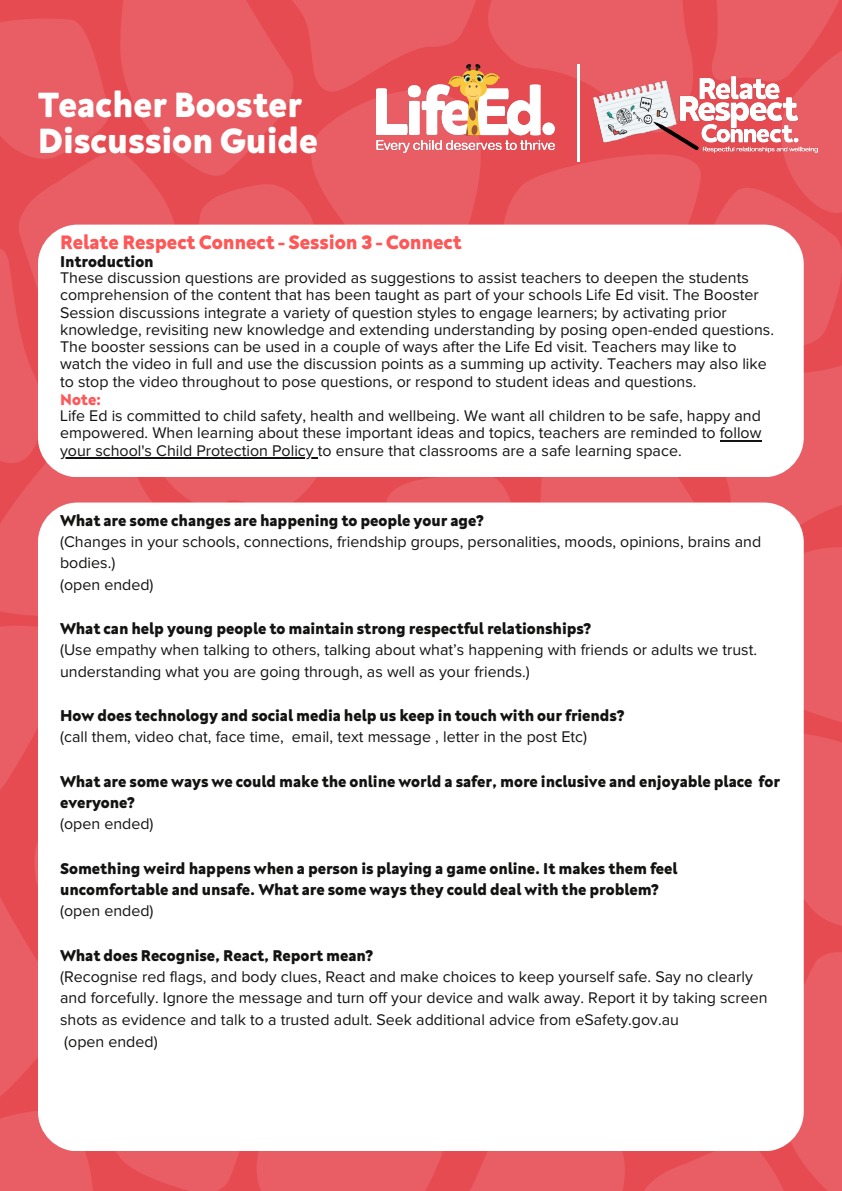
<style>
.page{position:relative;width:842px;height:1191px;background:#fff}
.page>*{position:absolute;margin:0;border:0;box-sizing:border-box;transform-origin:0 0}
.t1{font:800 36px "Neufreit";color:#fff}
.t2{font:800 20px "Neufreit";color:#ff5757}
.t3{font:16px/17.2px "Proxima Nova";color:#131312}
.t4{font:800 16px/21.7px "Neufreit";color:#131312}
.t5{font:800 16px "Neufreit";color:#ff5757}
</style>
<div class="page">
<img style="left:0;top:0;width:842px;height:1190px">
<img style="left:376px;top:65px;width:179px;height:87px">
<hr style="left:577px;top:64px;width:3px;height:98px;background:#fff">
<div style="left:38px;top:224px;width:766px;height:253px;background:#fff;border-radius:40px"></div>
<div style="left:38px;top:502px;width:766px;height:649px;background:#fff;border-radius:40px"></div>
<img style="left:593px;top:76px;width:224px;height:77px">
<hr style="left:720px;top:440px;width:41px;height:1px;background:#131312">
<hr style="left:60px;top:457px;width:258px;height:1px;background:#131312">
<p class="t1" style="left:38px;top:83px;width:265px">Teacher Booster</p>
<p class="t1" style="left:38px;top:119px;width:282px">Discussion Guide</p>
<p class="t2" style="left:60px;top:230px;width:403px">Relate Respect Connect - Session 3 - Connect</p>
<p class="t4" style="left:60px;top:250px;width:95px">Introduction</p>
<p class="t3" style="left:60px;top:270px;width:715px">These discussion questions are provided as suggestions to assist teachers to deepen the students comprehension of the content that has been taught as part of your schools Life Ed visit. The Booster Session discussions integrate a variety of question styles to engage learners; by activating prior knowledge, revisiting new knowledge and extending understanding by posing open-ended questions.</p>
<p class="t3" style="left:60px;top:339px;width:708px">The booster sessions can be used in a couple of ways after the Life Ed visit. Teachers may like to watch the video in full and use the discussion points as a summing up activity. Teachers may also like to stop the video throughout to pose questions, or respond to student ideas and questions.</p>
<p class="t5" style="left:60px;top:389px;width:43px">Note:</p>
<p class="t3" style="left:60px;top:408px;width:703px;text-align:justify">Life Ed is committed to child safety, health and wellbeing. We want all children to be safe, happy and empowered. When learning about these important ideas and topics, teachers are reminded to follow your school's Child Protection Policy to ensure that classrooms are a safe learning space.</p>
<p class="t4" style="left:60px;top:508px;width:425px">What are some changes are happening to people your age?</p>
<p class="t3" style="left:60px;top:531px;width:703px;line-height:21.7px">(Changes in your schools, connections, friendship groups, personalities, moods, opinions, brains and bodies.)</p>
<p class="t3" style="left:60px;top:576px;width:95px">(open ended)</p>
<p class="t4" style="left:60px;top:617px;width:532px">What can help young people to maintain strong respectful relationships?</p>
<p class="t3" style="left:60px;top:639px;width:698px;line-height:21.7px">(Use empathy when talking to others, talking about what’s happening with friends or adults we trust. understanding what you are going through, as well as your friends.)</p>
<p class="t4" style="left:60px;top:704px;width:565px">How does technology and social media help us keep in touch with our friends?</p>
<p class="t3" style="left:60px;top:729px;width:528px">(call them, video chat, face time, email, text message , letter in the post Etc)</p>
<p class="t4" style="left:60px;top:769px;width:721px">What are some ways we could make the online world a safer, more inclusive and enjoyable place for everyone?</p>
<p class="t3" style="left:60px;top:816px;width:95px">(open ended)</p>
<p class="t4" style="left:60px;top:856px;width:619px">Something weird happens when a person is playing a game online. It makes them feel uncomfortable and unsafe. What are some ways they could deal with the problem?</p>
<p class="t3" style="left:60px;top:903px;width:95px">(open ended)</p>
<p class="t4" style="left:60px;top:943px;width:314px">What does Recognise, React, Report mean?</p>
<p class="t3" style="left:60px;top:966px;width:709px;line-height:21.7px">(Recognise red flags, and body clues, React and make choices to keep yourself safe. Say no clearly and forcefully. Ignore the message and turn off your device and walk away. Report it by taking screen shots as evidence and talk to a trusted adult. Seek additional advice from eSafety.gov.au</p>
<p class="t3" style="left:64px;top:1033px;width:95px">(open ended)</p>
</div>
